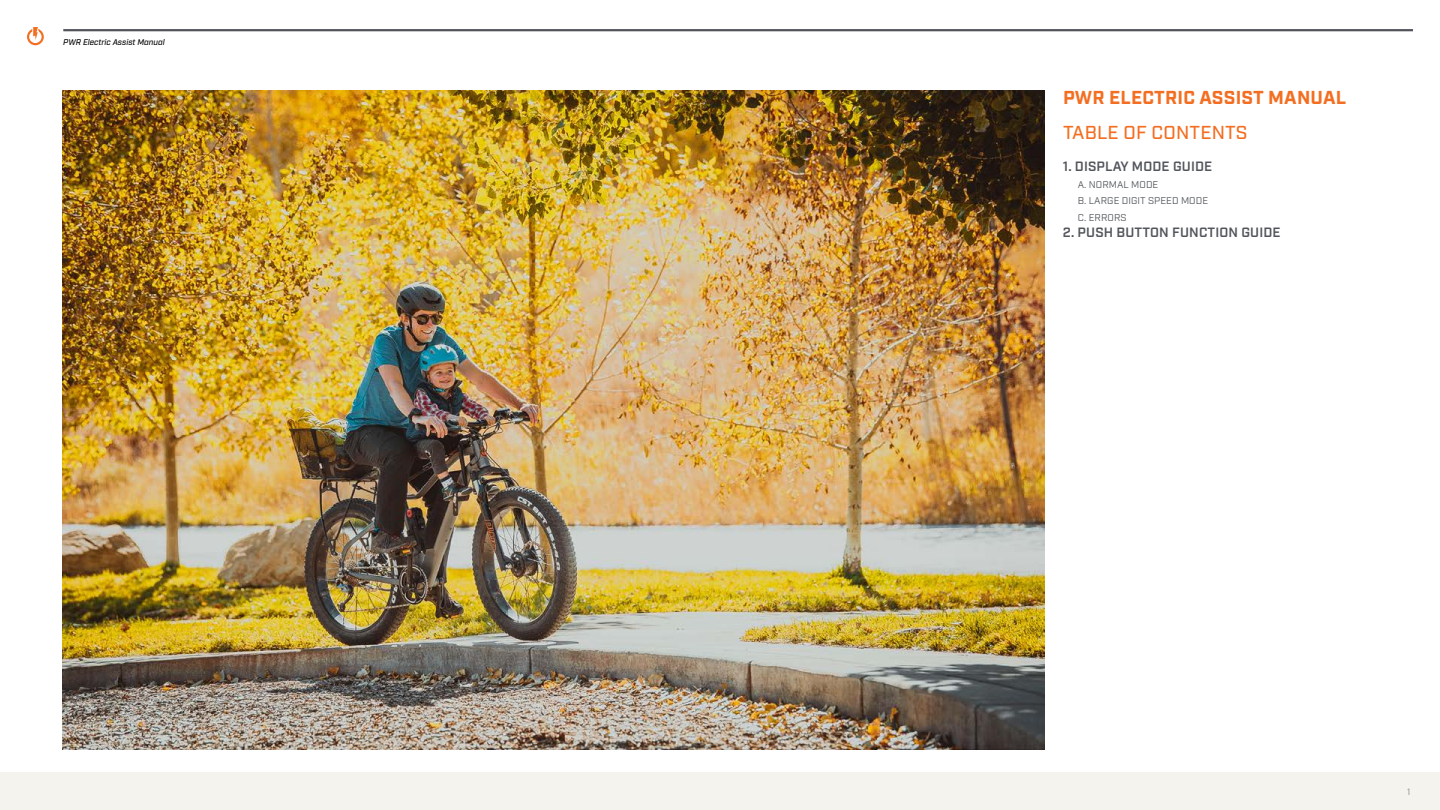
<style>
.page{position:relative;width:1440px;height:810px;background:#fff}
.page>*{position:absolute;margin:0;border:0;box-sizing:border-box;transform-origin:0 0}
.t1{font:700 18.75px "Industry";letter-spacing:.01em;color:#f36e21}
.t2{font:500 18.75px "Industry";letter-spacing:.01em;color:#f36e21}
.t3{font:600 13.5px "Industry";letter-spacing:.01em;color:#52555b}
.t4{font:9.75px/16.5px "Industry";letter-spacing:.01em;color:#52555b}
.t5{font:300 9px "Industry";color:#58595b}
.t6{font:italic 500 8.25px "Industry";color:#000}
</style>
<div class="page">
<hr style="left:63px;top:29px;width:1350px;height:2px;background:#52555b">
<svg style="left:27px;top:27px;width:17px;height:18px"></svg>
<div style="left:0;top:772px;width:1440px;height:38px;background:#f5f3ed"></div>
<img style="left:62px;top:90px;width:982px;height:660px">
<p class="t6" style="left:63px;top:37px;width:103px">PWR Electric Assist Manual</p>
<h1 class="t1" style="left:1063px;top:86px;width:285px">PWR ELECTRIC ASSIST MANUAL</h1>
<h1 class="t2" style="left:1063px;top:121px;width:186px">TABLE OF CONTENTS</h1>
<p class="t3" style="left:1063px;top:158px;width:151px">1. DISPLAY MODE GUIDE</p>
<p class="t4" style="left:1078px;top:176px;width:132px">A. NORMAL MODE<br>B. LARGE DIGIT SPEED MODE<br>C. ERRORS</p>
<p class="t3" style="left:1063px;top:224px;width:219px">2. PUSH BUTTON FUNCTION GUIDE</p>
<p class="t5" style="left:1407px;top:786px;width:5px">1</p>
</div>
